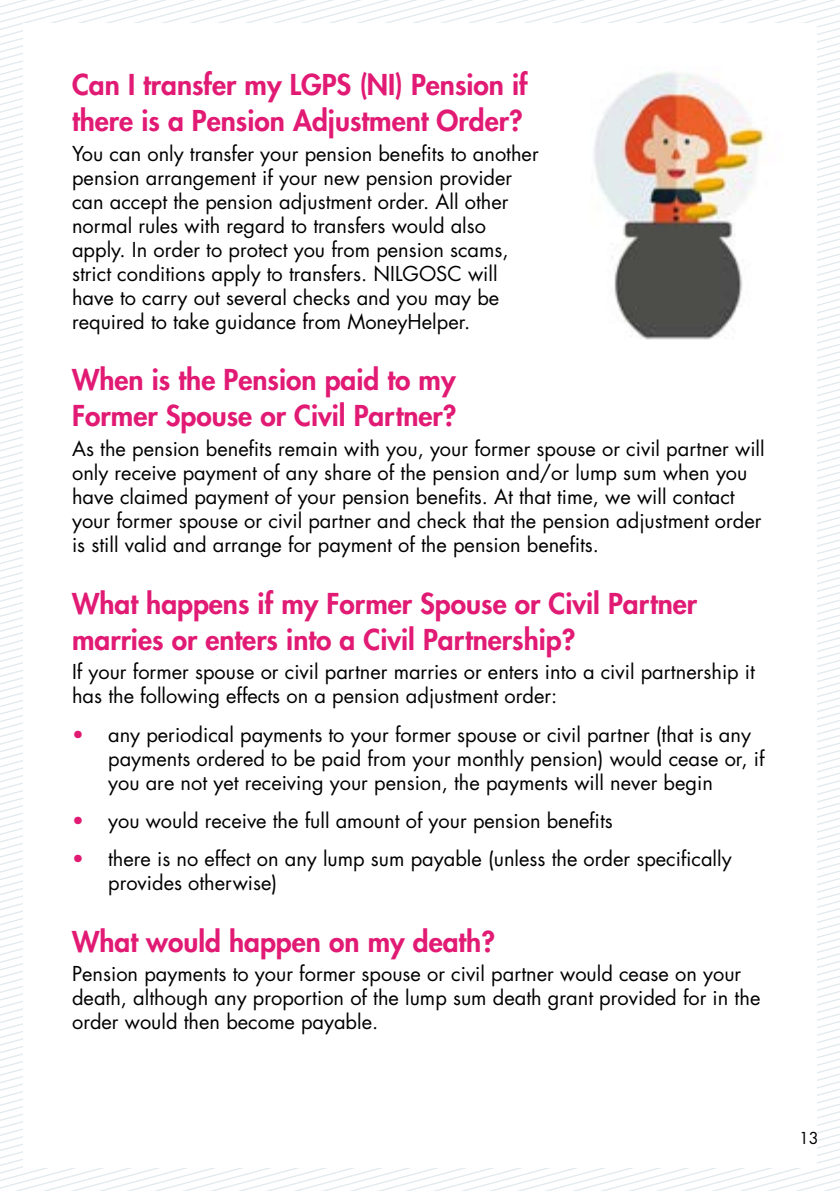
<style>
.page{position:relative;width:840px;height:1191px;background:#fff}
.page>*{position:absolute;margin:0;border:0;box-sizing:border-box;transform-origin:0 0}
.Pink_section_subheader_h3{font:800 28px/36px "Futura Std";color:#e11a74}
.t1{font:20px/24px "Futura Std";color:#000}
.t2{font:16px "Futura Std";color:#000}
.s1{color:#e11a74}
</style>
<div class="page">
<svg style="left:0;top:0;width:839px;height:407px"></svg>
<div style="left:23px;top:23px;width:793px;height:1144px;background:#fff"></div>
<img style="left:593px;top:72px;width:174px;height:268px">
<h3 class="Pink_section_subheader_h3" style="left:72px;top:67px;width:457px">Can I transfer my LGPS (NI) Pension if there is a Pension Adjustment Order?</h3>
<p class="t1" style="left:72px;top:142px;width:468px">You can only transfer your pension benefits to another pension arrangement if your new pension provider can accept the pension adjustment order. All other normal rules with regard to transfers would also apply. In order to protect you from pension scams, strict conditions apply to transfers. NILGOSC will have to carry out several checks and you may be required to take guidance from MoneyHelper.</p>
<h3 class="Pink_section_subheader_h3" style="left:72px;top:362px;width:386px">When is the Pension paid to my<br>Former Spouse or Civil Partner?</h3>
<p class="t1" style="left:72px;top:437px;width:693px">As the pension benefits remain with you, your former spouse or civil partner will only receive payment of any share of the pension and/or lump sum when you have claimed payment of your pension benefits. At that time, we will contact your former spouse or civil partner and check that the pension adjustment order is still valid and arrange for payment of the pension benefits.</p>
<h3 class="Pink_section_subheader_h3" style="left:72px;top:585px;width:626px">What happens if my Former Spouse or Civil Partner marries or enters into a Civil Partnership?</h3>
<p class="t1" style="left:72px;top:660px;width:684px">If your former spouse or civil partner marries or enters into a civil partnership it has the following effects on a pension adjustment order:</p>
<p class="t1" style="left:108px;top:722px;width:657px;text-indent:-36px"><span class="s1">•</span> any periodical payments to your former spouse or civil partner (that is any payments ordered to be paid from your monthly pension) would cease or, if you are not yet receiving your pension, the payments will never begin</p>
<p class="t1" style="left:72px;top:808px;width:542px"><span class="s1">•</span> you would receive the full amount of your pension benefits</p>
<p class="t1" style="left:108px;top:847px;width:624px;text-indent:-36px"><span class="s1">•</span> there is no effect on any lump sum payable (unless the order specifically provides otherwise)</p>
<h3 class="Pink_section_subheader_h3" style="left:72px;top:923px;width:424px">What would happen on my death?</h3>
<p class="t1" style="left:72px;top:962px;width:689px">Pension payments to your former spouse or civil partner would cease on your death, although any proportion of the lump sum death grant provided for in the order would then become payable.</p>
<p class="t2" style="left:798px;top:1128px;width:21px">13</p>
</div>
